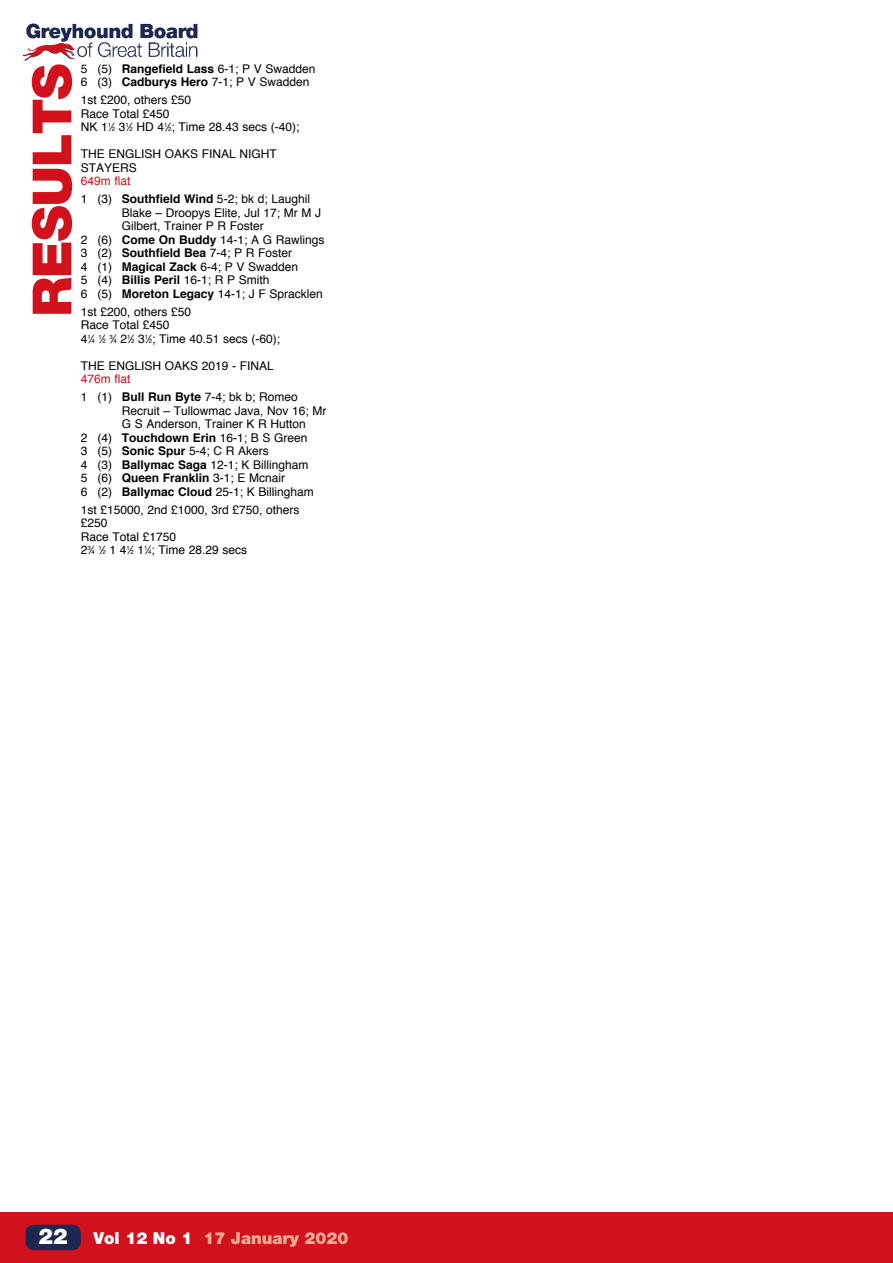
<style>
.page{position:relative;width:893px;height:1263px;background:#fff}
.page>*{position:absolute;margin:0;border:0;box-sizing:border-box;transform-origin:0 0}
.t1{font:900 54px "Helvetica Neue";letter-spacing:-.025em;color:#d1111b}
.t2{font:900 16.5px "Helvetica Neue";color:#eeac96}
.t3{font:12px/13.5px "Helvetica";color:#000}
.t4{font:6px "Helvetica";color:#000}
.s1{font-weight:700}
.s2{font-size:6px}
.s3{color:#d1111b}
.s4{font-size:12px}
.s5{font-size:21.75px;color:#fff}
.s6{color:#fff}
</style>
<div class="page">
<div style="left:0;top:1212px;width:893px;height:51px;background:#d1111b"></div>
<img style="left:26px;top:23px;width:172px;height:35px">
<img style="left:22px;top:43px;width:54px;height:18px">
<div style="left:26px;top:1225px;width:55px;height:25px;background:#1d2752;border-radius:9px"></div>
<h1 class="t1" style="left:20px;top:317px;width:255px;rotate:-90deg">RESULTS</h1>
<p class="t3" style="left:81px;top:62px;width:236px">5 (5) <span class="s1">Rangefield Lass</span> 6-1; P V Swadden<br>6 (3) <span class="s1">Cadburys Hero</span> 7-1; P V Swadden</p>
<p class="t3" style="left:81px;top:94px;width:220px">1st £200, others £50<br>Race Total £450<br>NK 1<sup>1</sup>⁄<span class="s2">2</span> 3<sup>1</sup>⁄<span class="s2">2</span> HD 4<sup>1</sup>⁄<span class="s2">2</span>; Time 28.43 secs (-40);</p>
<p class="t3" style="left:81px;top:148px;width:198px">THE ENGLISH OAKS FINAL NIGHT<br>STAYERS</p>
<p class="t3" style="left:81px;top:172px;width:231px;line-height:18px"><span class="s3">649m flat<br></span>1 (3) <span class="s1">Southfield Wind</span> 5-2; bk d; Laughil</p>
<p class="t3" style="left:122px;top:206px;width:201px">Blake – Droopys Elite, Jul 17; Mr M J</p>
<p class="t3" style="left:122px;top:220px;width:144px">Gilbert, Trainer P R Foster</p>
<p class="t3" style="left:81px;top:233px;width:245px">2 (6) <span class="s1">Come On Buddy</span> 14-1; A G Rawlings</p>
<p class="t3" style="left:81px;top:247px;width:213px">3 (2) <span class="s1">Southfield Bea</span> 7-4; P R Foster</p>
<p class="t3" style="left:81px;top:260px;width:219px">4 (1) <span class="s1">Magical Zack</span> 6-4; P V Swadden</p>
<p class="t3" style="left:81px;top:274px;width:190px">5 (4) <span class="s1">Billis Peril</span> 16-1; R P Smith</p>
<p class="t3" style="left:81px;top:287px;width:243px">6 (5) <span class="s1">Moreton Legacy</span> 14-1; J F Spracklen</p>
<p class="t3" style="left:81px;top:305px;width:112px">1st £200, others £50<br>Race Total £450<br>4<sup>1</sup>⁄<span class="s2">4</span></p>
<p class="t4" style="left:98px;top:334px;width:9px">1<span class="s4">⁄</span>2</p>
<p class="t3" style="left:109px;top:332px;width:172px"><sup>3</sup>⁄<span class="s2">4</span> 2<sup>1</sup>⁄<span class="s2">2</span> 3<sup>1</sup>⁄<span class="s2">2</span>; Time 40.51 secs (-60);</p>
<p class="t3" style="left:81px;top:359px;width:195px">THE ENGLISH OAKS 2019 - FINAL</p>
<p class="t3" style="left:81px;top:370px;width:218px;line-height:18px"><span class="s3">476m flat<br></span>1 (1) <span class="s1">Bull Run Byte</span> 7-4; bk b; Romeo</p>
<p class="t3" style="left:122px;top:404px;width:206px">Recruit – Tullowmac Java, Nov 16; Mr</p>
<p class="t3" style="left:122px;top:418px;width:186px">G S Anderson, Trainer K R Hutton</p>
<p class="t3" style="left:81px;top:431px;width:228px">2 (4) <span class="s1">Touchdown Erin</span> 16-1; B S Green</p>
<p class="t3" style="left:81px;top:445px;width:189px">3 (5) <span class="s1">Sonic Spur</span> 5-4; C R Akers</p>
<p class="t3" style="left:81px;top:458px;width:229px">4 (3) <span class="s1">Ballymac Saga</span> 12-1; K Billingham</p>
<p class="t3" style="left:81px;top:472px;width:206px">5 (6) <span class="s1">Queen Franklin</span> 3-1; E Mcnair</p>
<p class="t3" style="left:81px;top:485px;width:234px">6 (2) <span class="s1">Ballymac Cloud</span> 25-1; K Billingham</p>
<p class="t3" style="left:81px;top:503px;width:220px">1st £15000, 2nd £1000, 3rd £750, others £250<br>Race Total £1750<br>2<sup>3</sup>⁄<span class="s2">4 </span><sup>1</sup>⁄<span class="s2">2</span> 1 4<sup>1</sup>⁄<span class="s2">2</span> 1<sup>1</sup>⁄<span class="s2">4</span>; Time 28.29 secs</p>
<h2 class="t2" style="left:39px;top:1228px;width:312px"><span class="s5">22</span> <span class="s6">Vol 12 No 1</span> 17 January 2020</h2>
</div>
